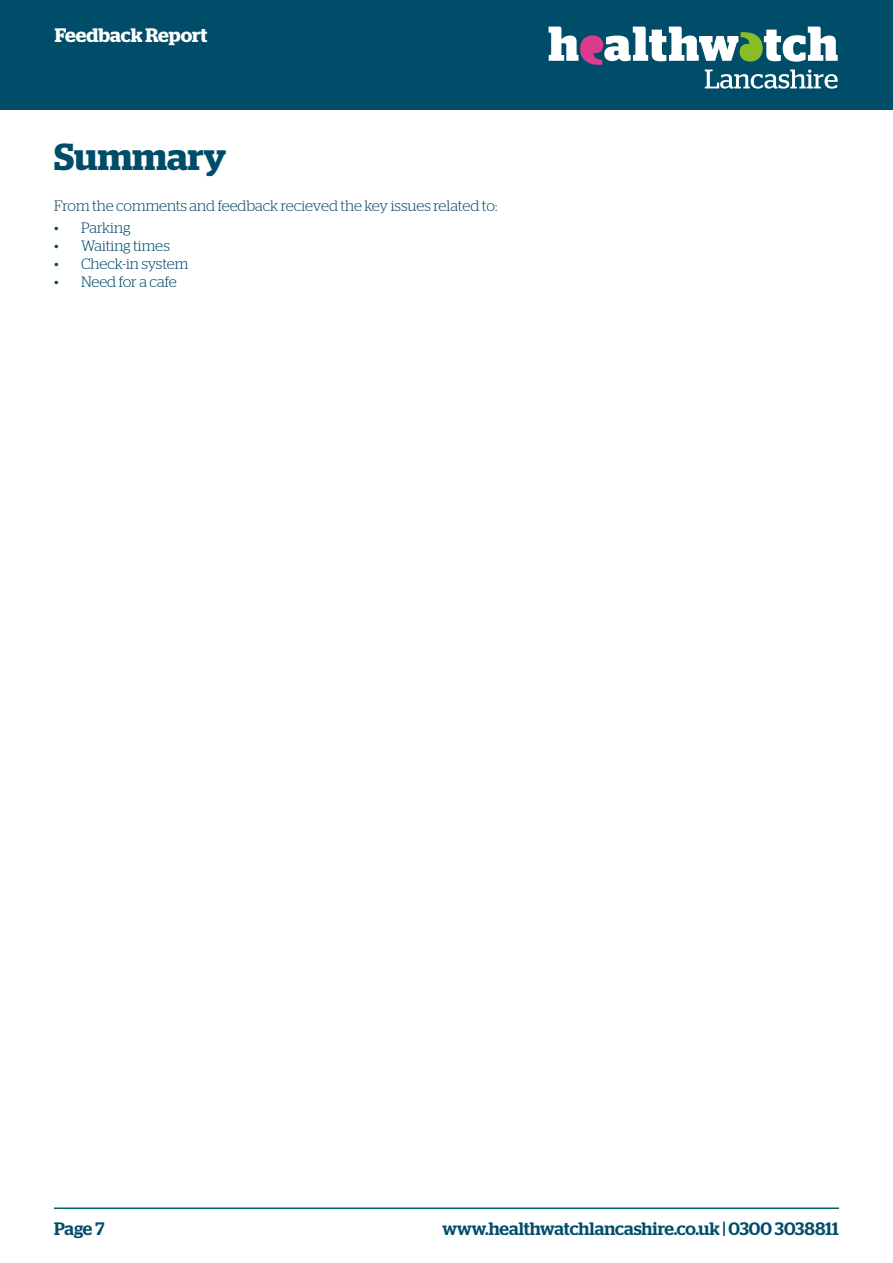
<style>
.page{position:relative;width:893px;height:1263px;background:#fff}
.page>*{position:absolute;margin:0;border:0;box-sizing:border-box;transform-origin:0 0}
.t1{font:600 37.5px "Stag";color:#004d6a}
.t2{font:600 19.5px "Stag";letter-spacing:-.005em;color:#fff}
.t3{font:500 18px "Stag";color:#004d6a}
.t4{font:300 15px "Stag";letter-spacing:-.005em;color:#0c4b68}
.t5{font:300 15px "Stag";letter-spacing:-.005em;color:#004d6a}
</style>
<div class="page">
<div style="left:0;top:0;width:893px;height:110px;background:#004d6a"></div>
<svg style="left:549px;top:27px;width:289px;height:62px"></svg>
<hr style="left:54px;top:1207px;width:785px;height:2px;background:#066">
<h2 class="t2" style="left:55px;top:23px;width:154px">Feedback Report</h2>
<h1 class="t1" style="left:54px;top:135px;width:174px">Summary</h1>
<p class="t4" style="left:54px;top:197px;width:445px">From the comments and feedback recieved the key issues related to:</p>
<p class="t5" style="left:54px;top:219px;width:78px">• Parking</p>
<p class="t5" style="left:54px;top:237px;width:117px">• Waiting times</p>
<p class="t5" style="left:54px;top:255px;width:136px">• Check-in system</p>
<p class="t5" style="left:54px;top:273px;width:124px">• Need for a cafe</p>
<p class="t3" style="left:54px;top:1218px;width:52px">Page 7</p>
<p class="t3" style="left:443px;top:1218px;width:398px">www.healthwatchlancashire.co.uk | 0300 3038811</p>
</div>
